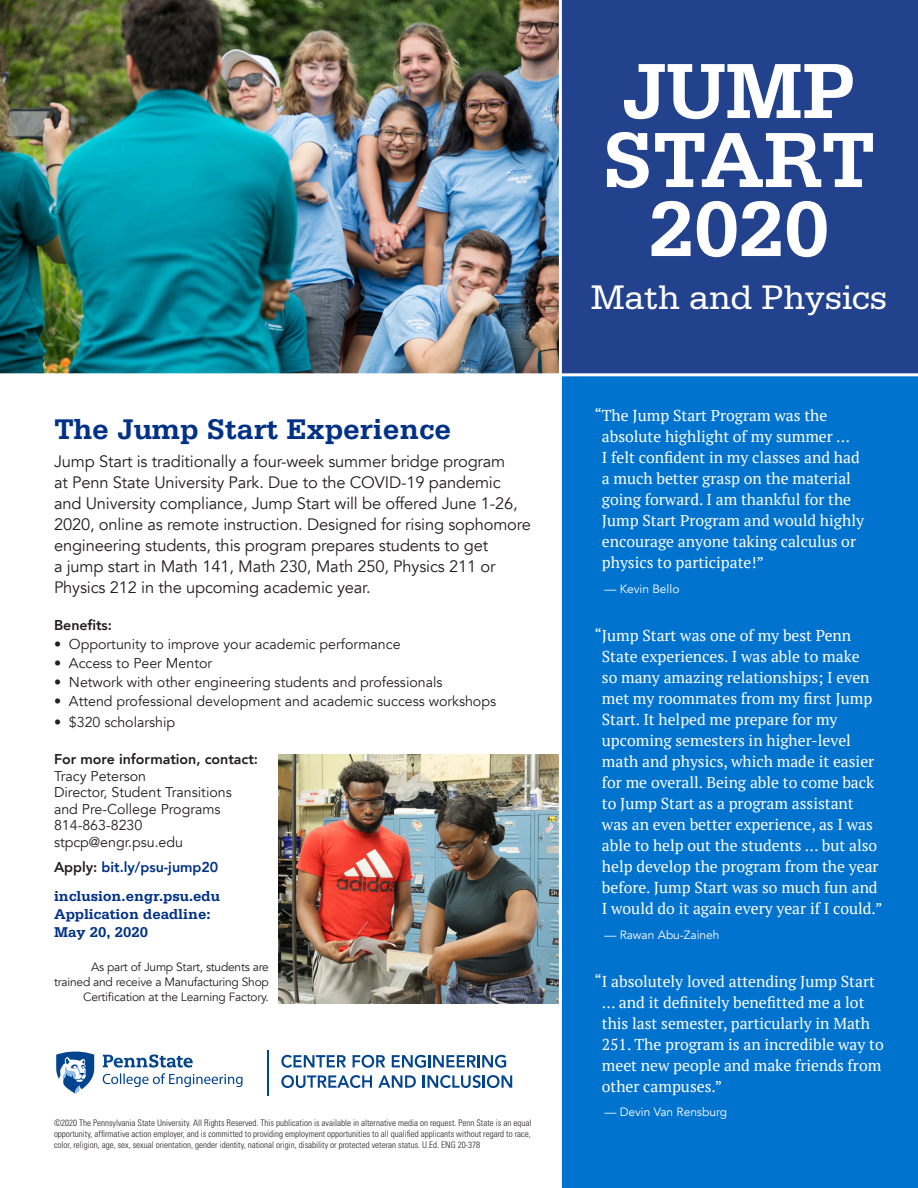
<style>
.page{position:relative;width:918px;height:1188px;background:#fff}
.page>*{position:absolute;margin:0;border:0;box-sizing:border-box;transform-origin:0 0}
.t1{font:700 82.5px/69px "Serifa";letter-spacing:-.01em;color:#fff;text-align:center}
.t2{font:36px "Serifa";letter-spacing:-.01em;color:#fff}
.t3{font:700 30px "Serifa";color:#003186}
.t4{font:16.5px/21px "Avenir";letter-spacing:-.01em;color:#231f20}
.t5{font:15.75px/21px "PT Serif";color:#fff}
.t6{font:700 15px/18px "Serifa";color:#003186}
.t7{font:14.25px/16.5px "Avenir";color:#231f20}
.t8{font:800 14.25px "Avenir";color:#231f20}
.t9{font:800 14.25px "Avenir";color:#003186}
.t10{font:12px/15px "Avenir";letter-spacing:-.02em;color:#231f20;text-align:right}
.t11{font:12px "Avenir";color:#fff}
.t12{font:300 condensed 9px/10.8px "Univers";color:#231f20;text-align:justify}
.s1{color:#231f20}
</style>
<div class="page">
<div style="left:560px;top:0;width:358px;height:374px;background:#23428e"></div>
<div style="left:560px;top:374px;width:358px;height:814px;background:#0073ce"></div>
<img style="left:0;top:0;width:559px;height:373px">
<hr style="left:0;top:373px;width:918px;height:3px;background:#fff">
<hr style="left:267px;top:1050px;width:2px;height:45px;background:#02448d">
<svg style="left:281px;top:1055px;width:65px;height:13px"></svg>
<svg style="left:353px;top:1055px;width:32px;height:13px"></svg>
<svg style="left:392px;top:1055px;width:114px;height:13px"></svg>
<svg style="left:281px;top:1075px;width:91px;height:13px"></svg>
<svg style="left:378px;top:1075px;width:38px;height:13px"></svg>
<svg style="left:423px;top:1075px;width:89px;height:13px"></svg>
<svg style="left:56px;top:1051px;width:39px;height:43px"></svg>
<svg style="left:103px;top:1055px;width:140px;height:32px"></svg>
<img style="left:278px;top:755px;width:281px;height:248px">
<hr style="left:559px;top:0;width:3px;height:1188px;background:#fff">
<p class="t3" style="left:54px;top:412px;width:399px">The Jump Start Experience</p>
<p class="t4" style="left:54px;top:451px;width:479px">Jump Start is traditionally a four-week summer bridge program<br>at Penn State University Park. Due to the COVID-19 pandemic and University compliance, Jump Start will be offered June 1-26, 2020, online as remote instruction. Designed for rising sophomore engineering students, this program prepares students to get<br>a jump start in Math 141, Math 230, Math 250, Physics 211 or Physics 212 in the upcoming academic year.</p>
<p class="t8" style="left:54px;top:614px;width:60px">Benefits:</p>
<p class="t7" style="left:54px;top:636px;width:348px">• Opportunity to improve your academic performance</p>
<p class="t7" style="left:54px;top:655px;width:160px">• Access to Peer Mentor</p>
<p class="t7" style="left:54px;top:674px;width:390px">• Network with other engineering students and professionals</p>
<p class="t7" style="left:54px;top:693px;width:444px">• Attend professional development and academic success workshops</p>
<p class="t7" style="left:54px;top:714px;width:123px">• $320 scholarship</p>
<p class="t8" style="left:54px;top:748px;width:206px">For more information, contact:</p>
<p class="t7" style="left:54px;top:768px;width:179px">Tracy Peterson<br>Director, Student Transitions and Pre-College Programs<br>814-863-8230 stpcp@engr.psu.edu</p>
<p class="t9" style="left:54px;top:856px;width:166px"><span class="s1">Apply:</span> bit.ly/psu-jump20</p>
<p class="t6" style="left:54px;top:887px;width:167px">inclusion.engr.psu.edu</p>
<p class="t6" style="left:54px;top:905px;width:158px">Application deadline:<br>May 20, 2020</p>
<p class="t10" style="left:54px;top:959px;width:216px">As part of Jump Start, students are trained and receive a Manufacturing Shop<br>Certification at the Learning Factory.</p>
<p class="t12" style="left:54px;top:1118px;width:479px">©2020 The Pennsylvania State University. All Rights Reserved. This publication is available in alternative media on request. Penn State is an equal opportunity, affirmative action employer, and is committed to providing employment opportunities to all qualified applicants without regard to race, color, religion, age, sex, sexual orientation, gender identity, national origin, disability or protected veteran status. U.Ed. ENG 20-378</p>
<p class="t1" style="left:603px;top:56px;width:275px">JUMP<br>START<br>2020</p>
<p class="t2" style="left:591px;top:277px;width:298px">Math and Physics</p>
<p class="t5" style="left:602px;top:405px;width:264px;text-indent:-7px">“The Jump Start Program was the absolute highlight of my summer …<br>I felt confident in my classes and had a much better grasp on the material going forward. I am thankful for the Jump Start Program and would highly encourage anyone taking calculus or physics to participate!”</p>
<p class="t11" style="left:604px;top:582px;width:77px">— Kevin Bello</p>
<p class="t5" style="left:602px;top:625px;width:282px;text-indent:-7px">“Jump Start was one of my best Penn State experiences. I was able to make<br>so many amazing relationships; I even met my roommates from my first Jump Start. It helped me prepare for my upcoming semesters in higher-level math and physics, which made it easier for me overall. Being able to come back to Jump Start as a program assistant was an even better experience, as I was able to help out the students … but also help develop the program from the year before. Jump Start was so much fun and I would do it again every year if I could.”</p>
<p class="t11" style="left:604px;top:927px;width:117px">— Rawan Abu-Zaineh</p>
<p class="t5" style="left:602px;top:970px;width:283px;text-indent:-7px">“I absolutely loved attending Jump Start … and it definitely benefitted me a lot this last semester, particularly in Math 251. The program is an incredible way to meet new people and make friends from other campuses.”</p>
<p class="t11" style="left:604px;top:1105px;width:124px">— Devin Van Rensburg</p>
</div>
